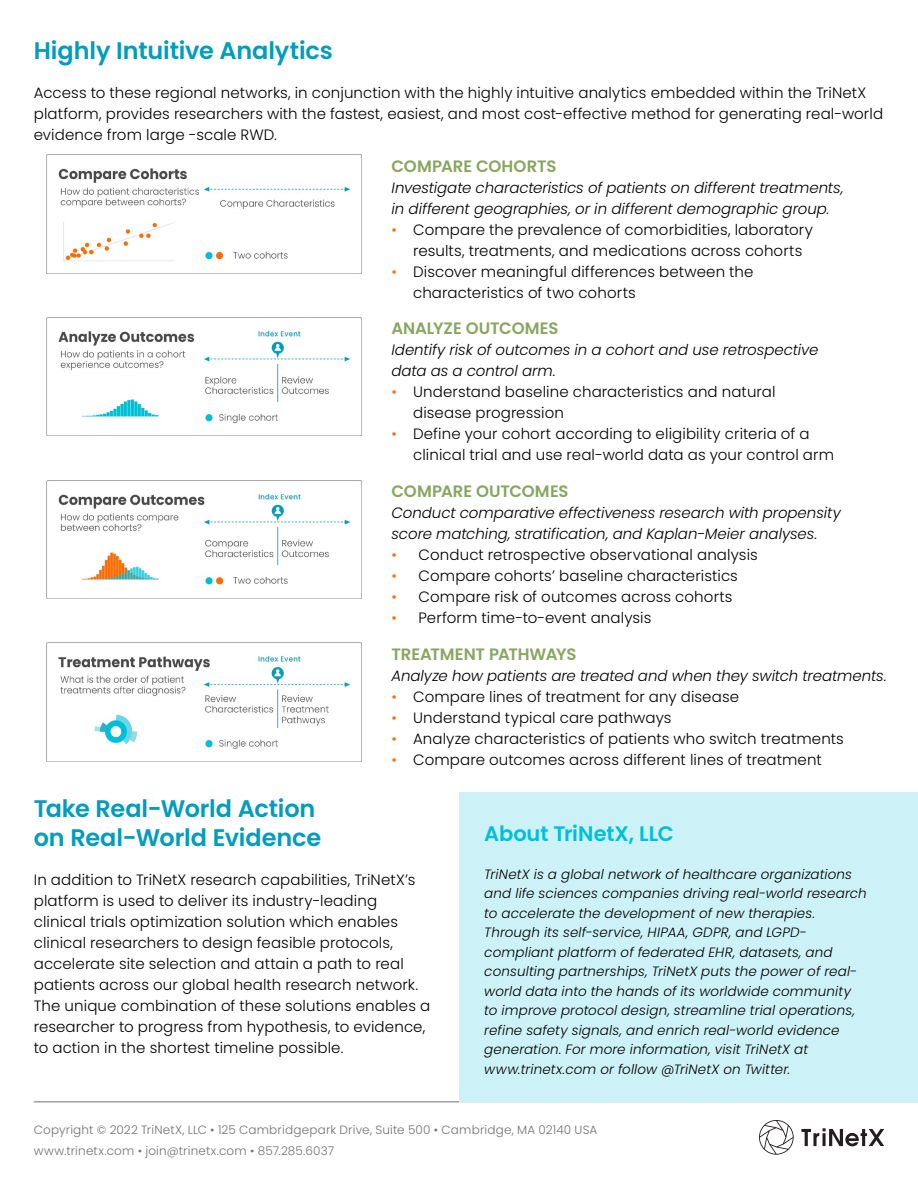
<style>
.page{position:relative;width:918px;height:1188px;background:#fff}
.page>*{position:absolute;margin:0;border:0;box-sizing:border-box;transform-origin:0 0}
.t1{font:600 24px/28.8px "Poppins";letter-spacing:-.005em;color:#009dbc}
.t2{font:600 21px "Poppins";letter-spacing:-.01em;color:#00bfd8}
.t3{font:600 16.5px "Poppins";letter-spacing:-.01em;color:#89a561}
.t4{font:300 15px/21px "Poppins";letter-spacing:.005em;color:#000}
.t5{font:italic 300 15px/21px "Poppins";letter-spacing:-.005em;color:#000}
.t6{font:italic 300 13.5px/19.5px "Poppins";letter-spacing:.01em;color:#000}
.t7{font:300 12px/21px "Poppins";letter-spacing:.015em;color:#727272}
.s1{color:#ff6c00}
</style>
<div class="page">
<svg style="left:801px;top:1128px;width:83px;height:18px"></svg>
<svg style="left:759px;top:1120px;width:35px;height:35px"></svg>
<hr style="left:34px;top:1101px;width:850px;height:1px;background:#727272">
<div style="left:459px;top:792px;width:459px;height:310px;background:#ccf2f7"></div>
<img style="left:47px;top:154px;width:315px;height:119px">
<img style="left:47px;top:317px;width:315px;height:119px">
<img style="left:47px;top:480px;width:315px;height:119px">
<img style="left:47px;top:643px;width:315px;height:119px">
<h1 class="t1" style="left:34px;top:36px;width:301px">Highly Intuitive Analytics</h1>
<p class="t4" style="left:34px;top:83px;width:851px">Access to these regional networks, in conjunction with the highly intuitive analytics embedded within the TriNetX platform, provides researchers with the fastest, easiest, and most cost-effective method for generating real-world evidence from large -scale RWD.</p>
<p class="t3" style="left:392px;top:156px;width:166px">COMPARE COHORTS</p>
<p class="t5" style="left:392px;top:177px;width:454px">Investigate characteristics of patients on different treatments, in different geographies, or in different demographic group.</p>
<p class="t4" style="left:413px;top:219px;width:401px;text-indent:-22px"><span class="s1">•</span> Compare the prevalence of comorbidities, laboratory results, treatments, and medications across cohorts</p>
<p class="t4" style="left:413px;top:261px;width:342px;text-indent:-22px"><span class="s1">•</span> Discover meaningful differences between the characteristics of two cohorts</p>
<p class="t3" style="left:392px;top:319px;width:169px">ANALYZE OUTCOMES</p>
<p class="t5" style="left:392px;top:340px;width:428px">Identify risk of outcomes in a cohort and use retrospective data as a control arm.</p>
<p class="t4" style="left:413px;top:382px;width:364px;text-indent:-22px"><span class="s1">•</span> Understand baseline characteristics and natural disease progression</p>
<p class="t4" style="left:413px;top:424px;width:422px;text-indent:-22px"><span class="s1">•</span> Define your cohort according to eligibility criteria of a clinical trial and use real-world data as your control arm</p>
<p class="t3" style="left:392px;top:482px;width:179px">COMPARE OUTCOMES</p>
<p class="t5" style="left:392px;top:503px;width:451px">Conduct comparative effectiveness research with propensity score matching, stratification, and Kaplan-Meier analyses.</p>
<p class="t4" style="left:392px;top:545px;width:368px"><span class="s1">•</span> Conduct retrospective observational analysis</p>
<p class="t4" style="left:392px;top:566px;width:348px"><span class="s1">•</span> Compare cohorts’ baseline characteristics</p>
<p class="t4" style="left:392px;top:587px;width:343px"><span class="s1">•</span> Compare risk of outcomes across cohorts</p>
<p class="t4" style="left:392px;top:608px;width:261px"><span class="s1">•</span> Perform time-to-event analysis</p>
<p class="t3" style="left:392px;top:645px;width:186px">TREATMENT PATHWAYS</p>
<p class="t5" style="left:392px;top:666px;width:497px">Analyze how patients are treated and when they switch treatments.</p>
<p class="t4" style="left:392px;top:687px;width:349px"><span class="s1">•</span> Compare lines of treatment for any disease</p>
<p class="t4" style="left:392px;top:708px;width:282px"><span class="s1">•</span> Understand typical care pathways</p>
<p class="t4" style="left:392px;top:729px;width:454px"><span class="s1">•</span> Analyze characteristics of patients who switch treatments</p>
<p class="t4" style="left:392px;top:750px;width:432px"><span class="s1">•</span> Compare outcomes across different lines of treatment</p>
<h1 class="t1" style="left:34px;top:795px;width:289px">Take Real-World Action on Real-World Evidence</h1>
<p class="t4" style="left:34px;top:870px;width:398px">In addition to TriNetX research capabilities, TriNetX’s platform is used to deliver its industry-leading clinical trials optimization solution which enables clinical researchers to design feasible protocols, accelerate site selection and attain a path to real patients across our global health research network.<br>The unique combination of these solutions enables a researcher to progress from hypothesis, to evidence, to action in the shortest timeline possible.</p>
<h2 class="t2" style="left:484px;top:822px;width:191px">About TriNetX, LLC</h2>
<p class="t6" style="left:484px;top:864px;width:384px">TriNetX is a global network of healthcare organizations and life sciences companies driving real-world research to accelerate the development of new therapies.<br>Through its self-service, HIPAA, GDPR, and LGPD&shy;compliant platform of federated EHR, datasets, and consulting partnerships, TriNetX puts the power of real&shy;world data into the hands of its worldwide community to improve protocol design, streamline trial operations, refine safety signals, and enrich real-world evidence generation. For more information, visit TriNetX at www.trinetx.com or follow @TriNetX on Twitter.</p>
<p class="t7" style="left:34px;top:1119px;width:565px">Copyright © 2022 TriNetX, LLC • 125 Cambridgepark Drive, Suite 500 • Cambridge, MA 02140 USA www.trinetx.com • join@trinetx.com • 857.285.6037</p>
</div>
